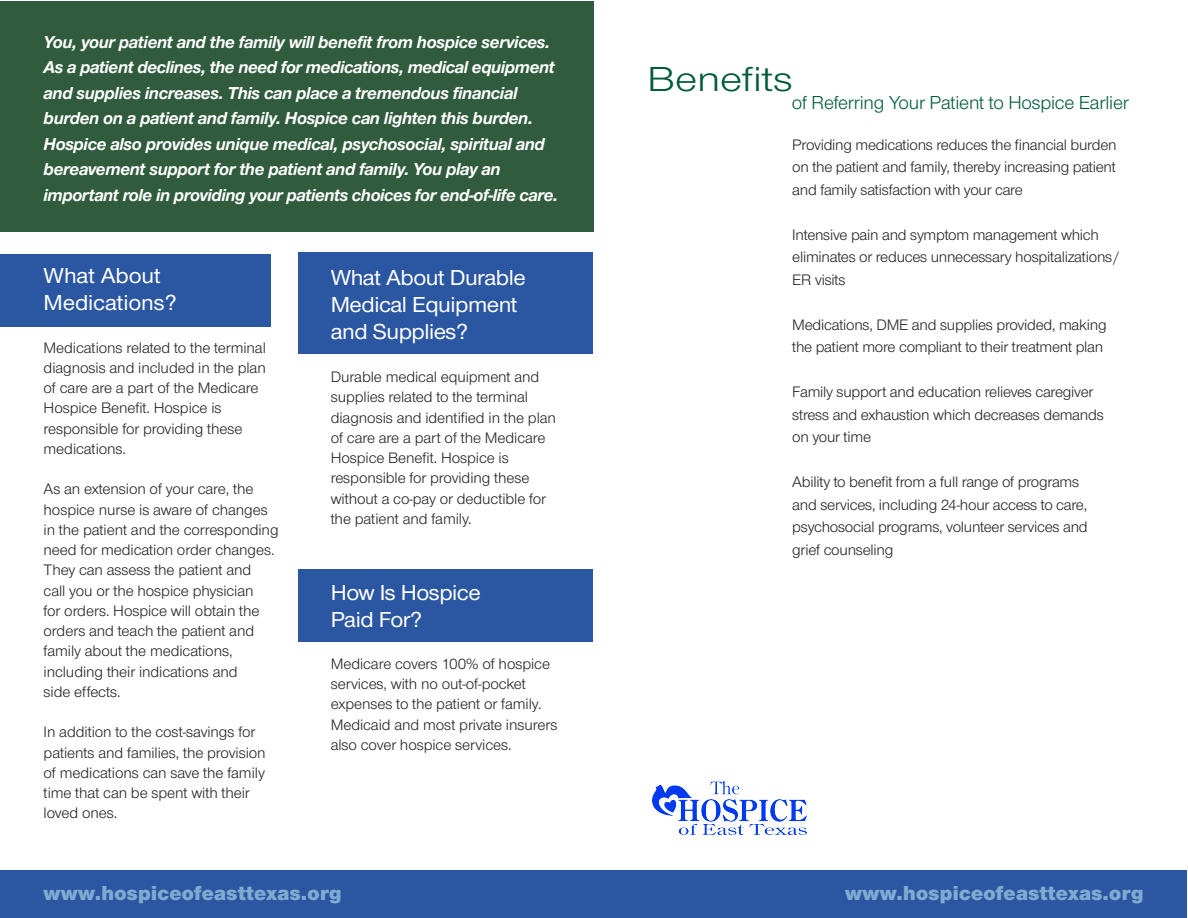
<style>
.page{position:relative;width:1188px;height:918px;background:#fff}
.page>*{position:absolute;margin:0;border:0;box-sizing:border-box;transform-origin:0 0}
.t1{font:36px "Nimbus San Nov T";color:#005b39;scale:1.2 1}
.t2{font:500 22.5px/27px "Nimbus San Nov T";letter-spacing:-.02em;color:#fff;scale:1.05 1}
.t3{font:21px "Nimbus San Nov T Blac";letter-spacing:.015em;color:#80abd1}
.t4{font:19.5px "Nimbus San Nov T";letter-spacing:-.01em;color:#005b39}
.t5{font:italic 700 18px/25.5px "Nimbus San Nov T";letter-spacing:-.015em;color:#fff}
.t6{font:15.75px/20.2px "Nimbus San Nov T";letter-spacing:-.005em;color:#232122}
</style>
<div class="page">
<div style="left:0;top:1px;width:593px;height:231px;background:#305c3d"></div>
<div style="left:0;top:254px;width:271px;height:73px;background:#2b56a2"></div>
<div style="left:0;top:870px;width:604px;height:48px;background:#2b56a2"></div>
<div style="left:299px;top:570px;width:294px;height:72px;background:#2b56a2"></div>
<div style="left:298px;top:252px;width:295px;height:102px;background:#2b56a2"></div>
<div style="left:593px;top:870px;width:594px;height:48px;background:#2b56a2"></div>
<img style="left:652px;top:781px;width:154px;height:53px">
<p class="t5" style="left:44px;top:29px;width:516px">You, your patient and the family will benefit from hospice services.<br>As a patient declines, the need for medications, medical equipment and supplies increases. This can place a tremendous financial burden on a patient and family. Hospice can lighten this burden.<br>Hospice also provides unique medical, psychosocial, spiritual and bereavement support for the patient and family. You play an important role in providing your patients choices for end-of-life care.</p>
<h2 class="t2" style="left:44px;top:262px;width:128px">What About<br>Medications?</h2>
<p class="t6" style="left:44px;top:337px;width:224px">Medications related to the terminal diagnosis and included in the plan of care are a part of the Medicare<br>Hospice Benefit. Hospice is responsible for providing these medications.</p>
<p class="t6" style="left:44px;top:479px;width:237px">As an extension of your care, the hospice nurse is aware of changes in the patient and the corresponding need for medication order changes.<br>They can assess the patient and<br>call you or the hospice physician<br>for orders. Hospice will obtain the orders and teach the patient and family about the medications, including their indications and<br>side effects.</p>
<p class="t6" style="left:44px;top:722px;width:224px">In addition to the cost-savings for patients and families, the provision of medications can save the family time that can be spent with their loved ones.</p>
<h2 class="t2" style="left:331px;top:264px;width:187px">What About Durable<br>Medical Equipment and Supplies?</h2>
<p class="t6" style="left:331px;top:367px;width:227px">Durable medical equipment and supplies related to the terminal diagnosis and identified in the plan of care are a part of the Medicare<br>Hospice Benefit. Hospice is responsible for providing these without a co-pay or deductible for the patient and family.</p>
<h2 class="t2" style="left:331px;top:579px;width:144px">How Is Hospice<br>Paid For?</h2>
<p class="t6" style="left:331px;top:654px;width:228px">Medicare covers 100% of hospice services, with no out-of-pocket expenses to the patient or family.<br>Medicaid and most private insurers also cover hospice services.</p>
<h3 class="t3" style="left:44px;top:881px;width:300px">www.hospiceofeasttexas.org</h3>
<h1 class="t1" style="left:647px;top:58px;width:123px">Benefits</h1>
<p class="t4" style="left:792px;top:91px;width:339px">of Referring Your Patient to Hospice Earlier</p>
<p class="t6" style="left:792px;top:133px;width:326px;line-height:22.5px;text-align:justify">Providing medications reduces the financial burden on the patient and family, thereby increasing patient and family satisfaction with your care</p>
<p class="t6" style="left:792px;top:223px;width:329px;line-height:22.5px">Intensive pain and symptom management which eliminates or reduces unnecessary hospitalizations/<br>ER visits</p>
<p class="t6" style="left:792px;top:313px;width:316px;line-height:22.5px">Medications, DME and supplies provided, making the patient more compliant to their treatment plan</p>
<p class="t6" style="left:792px;top:381px;width:313px;line-height:22.5px">Family support and education relieves caregiver stress and exhaustion which decreases demands on your time</p>
<p class="t6" style="left:792px;top:471px;width:297px;line-height:22.5px">Ability to benefit from a full range of programs and services, including 24-hour access to care, psychosocial programs, volunteer services and grief counseling</p>
<h3 class="t3" style="left:845px;top:881px;width:300px">www.hospiceofeasttexas.org</h3>
</div>
